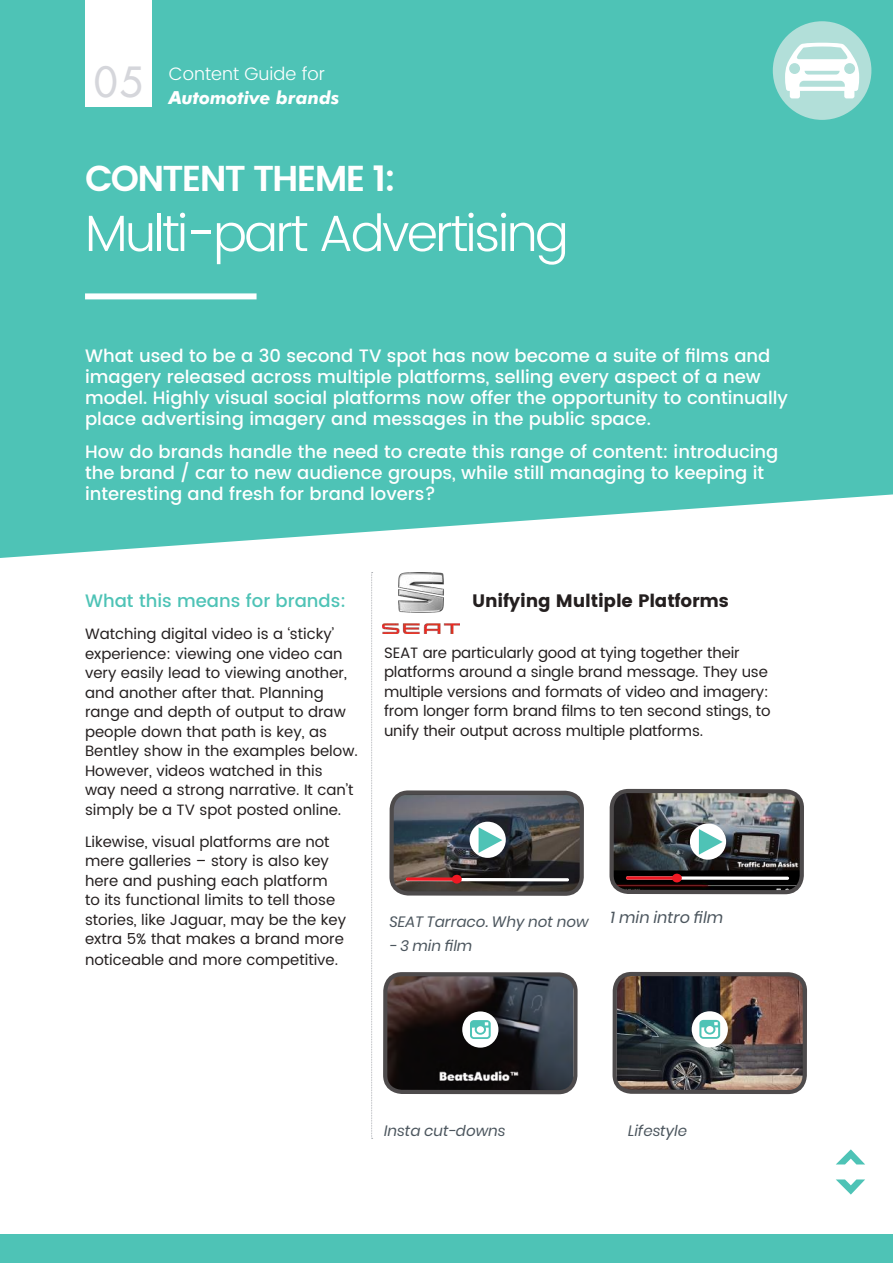
<style>
.page{position:relative;width:893px;height:1263px;background:#fff}
.page>*{position:absolute;margin:0;border:0;box-sizing:border-box;transform-origin:0 0}
.t1{font:300 51px "Poppins";letter-spacing:-.05em;color:#fff}
.t2{font:40.5px "Futura";color:#d5d6db}
.t3{font:600 36px "Poppins";letter-spacing:-.05em;color:#fff}
.t4{font:500 18px/21px "Poppins";color:#fff}
.t5{font:18px "Poppins";letter-spacing:-.01em;color:#241f1f}
.t6{font:500 18px "Poppins";color:#4ec3b6}
.t7{font:italic 700 18px "Futura BT";color:#fff}
.t8{font:300 18px "Poppins";color:#fff}
.t9{font:italic 15.9px "Poppins";color:#4c565e}
.t10{font:15px/19.5px "Poppins";color:#241f1f}
.t11{font:italic 15px "Poppins";color:#4c565e}
</style>
<div class="page">
<div style="left:0;top:1234px;width:893px;height:29px;background:#4ec3b6"></div>
<div style="left:0;top:0;width:893px;height:558px;background:#4ec3b6"></div>
<div style="left:773px;top:21px;width:98px;height:99px;background:#b2dfd9;border-radius:50%"></div>
<svg style="left:785px;top:43px;width:74px;height:55px"></svg>
<div style="left:85px;top:0;width:67px;height:107px;background:#fff"></div>
<div style="left:85px;top:293px;width:172px;height:6px;background:#fff"></div>
<svg style="left:836px;top:1179px;width:29px;height:15px"></svg>
<svg style="left:836px;top:1149px;width:29px;height:15px"></svg>
<img style="left:383px;top:572px;width:76px;height:61px">
<svg style="left:371px;top:572px;width:2px;height:567px"></svg>
<img style="left:394px;top:795px;width:185px;height:96px">
<div style="left:389px;top:790px;width:195px;height:106px;border:4px solid #4e4b4c;border-radius:17px"></div>
<div style="left:470px;top:822px;width:36px;height:36px;background:#fff;border-radius:50%"></div>
<svg style="left:479px;top:827px;width:23px;height:26px"></svg>
<hr style="left:406px;top:878px;width:163px;height:3px;background:#fff;border-radius:2px">
<svg style="left:406px;top:877px;width:46px;height:4px"></svg>
<div style="left:452px;top:875px;width:10px;height:8px;background:#ef1923;border-radius:50%"></div>
<img style="left:617px;top:977px;width:185px;height:112px">
<div style="left:612px;top:972px;width:195px;height:122px;border:4px solid #4e4b4c;border-radius:17px"></div>
<img style="left:388px;top:977px;width:185px;height:112px">
<div style="left:383px;top:972px;width:195px;height:122px;border:4px solid #4e4b4c;border-radius:17px"></div>
<div style="left:692px;top:1011px;width:36px;height:36px;background:#fff;border-radius:50%"></div>
<svg style="left:699px;top:1020px;width:21px;height:19px"></svg>
<div style="left:462px;top:1011px;width:36px;height:37px;background:#fff;border-radius:50%"></div>
<svg style="left:470px;top:1020px;width:21px;height:19px"></svg>
<img style="left:614px;top:794px;width:185px;height:97px">
<div style="left:609px;top:789px;width:195px;height:105px;border:4px solid #4e4b4c;border-radius:17px"></div>
<svg style="left:690px;top:823px;width:36px;height:37px"></svg>
<svg style="left:699px;top:829px;width:24px;height:26px"></svg>
<svg style="left:626px;top:876px;width:163px;height:4px"></svg>
<svg style="left:626px;top:876px;width:46px;height:4px"></svg>
<div style="left:672px;top:874px;width:10px;height:8px;background:#ef1923;border-radius:50%"></div>
<h2 class="t2" style="left:94px;top:56px;width:50px">05</h2>
<p class="t8" style="left:169px;top:61px;width:158px">Content Guide for</p>
<p class="t7" style="left:169px;top:86px;width:172px">Automotive brands</p>
<h3 class="t3" style="left:85px;top:151px;width:312px">CONTENT THEME 1:</h3>
<h1 class="t1" style="left:85px;top:197px;width:485px">Multi-part Advertising</h1>
<p class="t4" style="left:85px;top:345px;width:704px">What used to be a 30 second TV spot has now become a suite of films and imagery released across multiple platforms, selling every aspect of a new model. Highly visual social platforms now offer the opportunity to continually place advertising imagery and messages in the public space.</p>
<p class="t4" style="left:85px;top:442px;width:695px">How do brands handle the need to create this range of content: introducing the brand / car to new audience groups, while still managing to keeping it interesting and fresh for brand lovers?</p>
<p class="t6" style="left:85px;top:587px;width:262px">What this means for brands:</p>
<p class="t10" style="left:85px;top:625px;width:274px">Watching digital video is a ‘sticky’ experience: viewing one video can very easily lead to viewing another, and another after that. Planning range and depth of output to draw people down that path is key, as Bentley show in the examples below.<br>However, videos watched in this<br>way need a strong narrative. It can’t simply be a TV spot posted online.</p>
<p class="t10" style="left:85px;top:832px;width:262px">Likewise, visual platforms are not mere galleries – story is also key here and pushing each platform to its functional limits to tell those stories, like Jaguar, may be the key extra 5% that makes a brand more</p>
<p class="t10" style="left:85px;top:951px;width:255px">noticeable and more competitive.</p>
<p class="t5" style="left:472px;top:590px;width:258px">Unifying Multiple Platforms</p>
<p class="t10" style="left:384px;top:643px;width:388px">SEAT are particularly good at tying together their platforms around a single brand message. They use multiple versions and formats of video and imagery: from longer form brand films to ten second stings, to unify their output across multiple platforms.</p>
<p class="t11" style="left:389px;top:913px;width:201px">SEAT Tarraco. Why not now</p>
<p class="t9" style="left:611px;top:908px;width:114px">1 min intro film</p>
<p class="t11" style="left:389px;top:937px;width:84px">- 3 min film</p>
<p class="t11" style="left:384px;top:1122px;width:123px">Insta cut-downs</p>
<p class="t11" style="left:628px;top:1122px;width:60px">Lifestyle</p>
</div>
